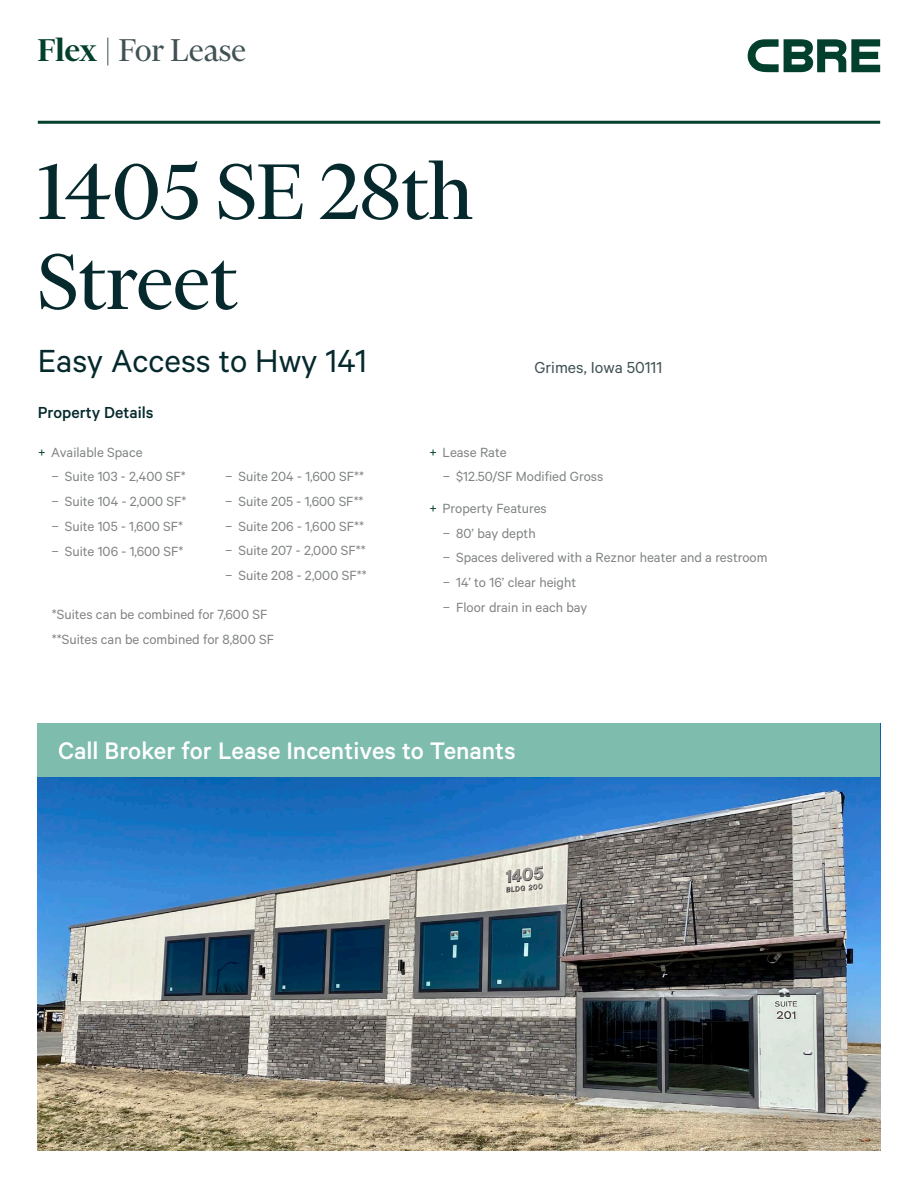
<style>
.page{position:relative;width:918px;height:1188px;background:#fff}
.page>*{position:absolute;margin:0;border:0;box-sizing:border-box;transform-origin:0 0}
.Heading_Large{font:90px/90px "Financier Display";color:#05292c}
.Subheading_Large{font:36px "Calibre";color:#05292c}
.t1{font:36px "Financier Display";color:#415255}
.t2{font:500 27px "Calibre";color:#fff}
.t3{font:18px "Calibre";color:#415255}
.Bullet_Heading{font:500 18px "Calibre";color:#05292c}
.Bullet_Sub{font:15px "Calibre";color:#808581}
.s1{font-weight:600;color:#023f2c}
.s2{color:#023f2c}
</style>
<div class="page">
<hr style="left:38px;top:121px;width:842px;height:3px;background:#023f2c">
<img style="left:38px;top:777px;width:842px;height:373px">
<div style="left:38px;top:723px;width:842px;height:54px;background:#7ebcad"></div>
<svg style="left:748px;top:39px;width:132px;height:33px"></svg>
<p class="t1" style="left:38px;top:32px;width:210px"><span class="s1">Flex</span> | For Lease</p>
<p class="Heading_Large" style="left:38px;top:146px;width:436px">1405 SE 28th<br>Street</p>
<p class="Subheading_Large" style="left:38px;top:340px;width:331px">Easy Access to Hwy 141</p>
<p class="t3" style="left:535px;top:357px;width:129px">Grimes, Iowa 50111</p>
<p class="Bullet_Heading" style="left:38px;top:402px;width:117px">Property Details</p>
<p class="Bullet_Sub" style="left:38px;top:443px;width:106px"><span class="s2">+</span> Available Space</p>
<p class="Bullet_Sub" style="left:51px;top:468px;width:136px">− Suite 103 - 2,400 SF*</p>
<p class="Bullet_Sub" style="left:51px;top:493px;width:137px">− Suite 104 - 2,000 SF*</p>
<p class="Bullet_Sub" style="left:51px;top:517px;width:133px">− Suite 105 - 1,600 SF*</p>
<p class="Bullet_Sub" style="left:51px;top:542px;width:134px">− Suite 106 - 1,600 SF*</p>
<p class="Bullet_Sub" style="left:225px;top:468px;width:141px">− Suite 204 - 1,600 SF**</p>
<p class="Bullet_Sub" style="left:225px;top:492px;width:140px">− Suite 205 - 1,600 SF**</p>
<p class="Bullet_Sub" style="left:225px;top:517px;width:141px">− Suite 206 - 1,600 SF**</p>
<p class="Bullet_Sub" style="left:225px;top:542px;width:142px">− Suite 207 - 2,000 SF**</p>
<p class="Bullet_Sub" style="left:225px;top:567px;width:143px">− Suite 208 - 2,000 SF**</p>
<p class="Bullet_Sub" style="left:52px;top:606px;width:217px">*Suites can be combined for 7,600 SF</p>
<p class="Bullet_Sub" style="left:52px;top:630px;width:224px">**Suites can be combined for 8,800 SF</p>
<p class="Bullet_Sub" style="left:429px;top:443px;width:79px"><span class="s2">+</span> Lease Rate</p>
<p class="Bullet_Sub" style="left:443px;top:468px;width:162px">− $12.50/SF Modified Gross</p>
<p class="Bullet_Sub" style="left:429px;top:499px;width:119px"><span class="s2">+</span> Property Features</p>
<p class="Bullet_Sub" style="left:443px;top:524px;width:95px">− 80’ bay depth</p>
<p class="Bullet_Sub" style="left:443px;top:549px;width:326px">− Spaces delivered with a Reznor heater and a restroom</p>
<p class="Bullet_Sub" style="left:443px;top:574px;width:135px">− 14’ to 16’ clear height</p>
<p class="Bullet_Sub" style="left:443px;top:598px;width:146px">− Floor drain in each bay</p>
<p class="t2" style="left:58px;top:735px;width:459px">Call Broker for Lease Incentives to Tenants</p>
</div>
